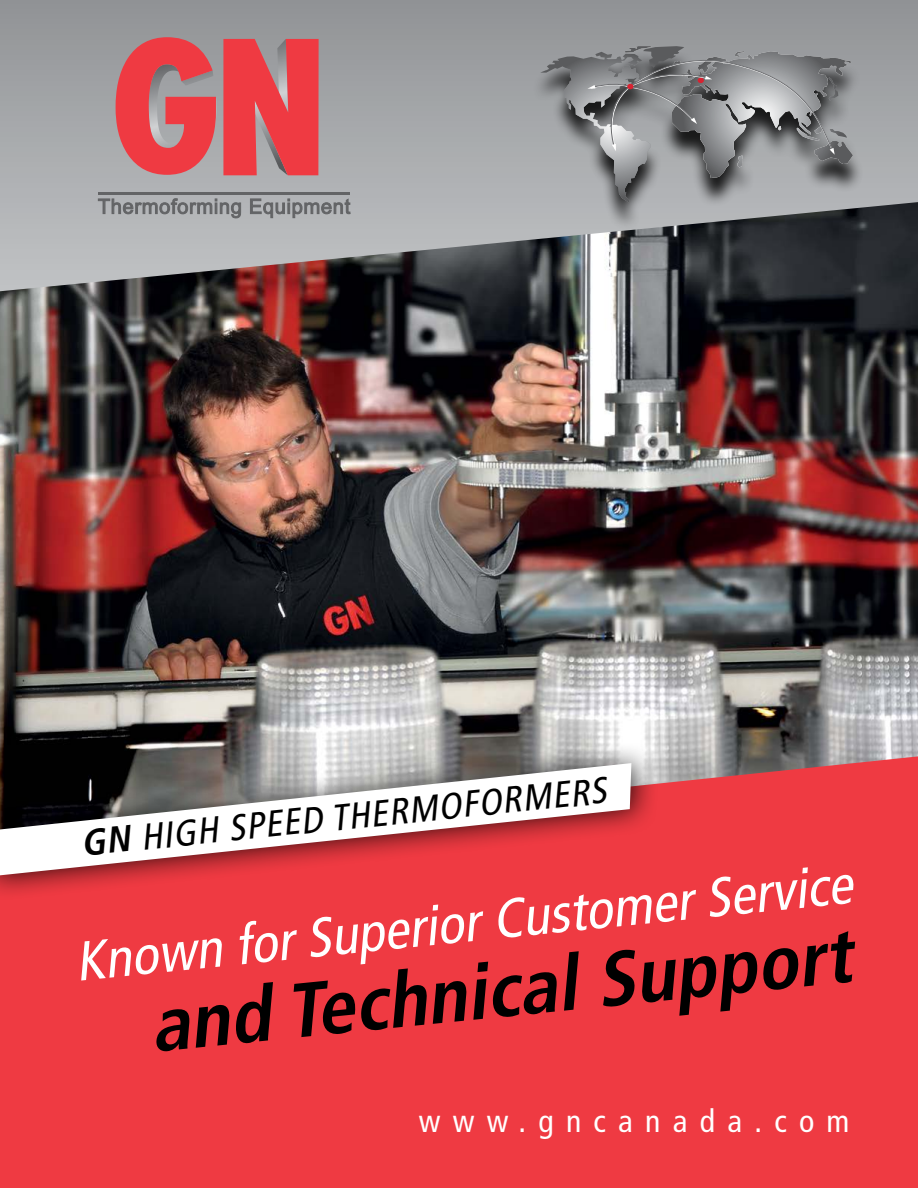
<style>
.page{position:relative;width:918px;height:1188px;background:#fff}
.page>*{position:absolute;margin:0;border:0;box-sizing:border-box;transform-origin:0 0}
.t1{font:italic 700 condensed 76.8px "Frutiger CE";color:#000}
.t2{font:italic condensed 55.35px "Frutiger CE";color:#fff}
.t3{font:italic condensed 36.9px "Frutiger CE";color:#000}
.t4{font:condensed 31.8px "Frutiger CE";letter-spacing:.385em;color:#fff}
.s1{font-weight:700}
</style>
<div class="page">
<svg style="left:0;top:0;width:918px;height:202px;background:#9fa1a3"></svg>
<img style="left:216px;top:39px;width:7px;height:109px">
<svg style="left:116px;top:37px;width:100px;height:138px;background:#d26066"></svg>
<svg style="left:223px;top:39px;width:96px;height:136px;background:#df4e55"></svg>
<svg style="left:98px;top:198px;width:253px;height:4px"></svg>
<hr style="left:98px;top:193px;width:252px;height:2px;background:#636466">
<div style="left:530px;top:51px;width:334px;height:179px;background:#000;opacity:.85"></div>
<svg style="left:540px;top:46px;width:313px;height:156px;background:#8e8f91"></svg>
<img style="left:0;top:202px;width:918px;height:554px">
<div style="left:0;top:756px;width:918px;height:432px;background:#ef3a42"></div>
<div style="left:0;top:742px;width:659px;height:159px;background:#000;opacity:.75"></div>
<svg style="left:0;top:763px;width:631px;height:112px"></svg>
<svg style="left:0;top:0;width:8px;height:58px"></svg>
<p class="t3" style="left:79px;top:823px;width:529px;rotate:-6deg"><span class="s1">GN</span> HIGH SPEED THERMOFORMERS</p>
<p class="t2" style="left:72px;top:932px;width:782px;rotate:-6deg">Known for Superior Customer Service</p>
<p class="t1" style="left:146px;top:983px;width:705px;rotate:-6deg">and Technical Support</p>
<p class="t4" style="left:419px;top:1103px;width:432px">www.gncanada.com</p>
</div>
